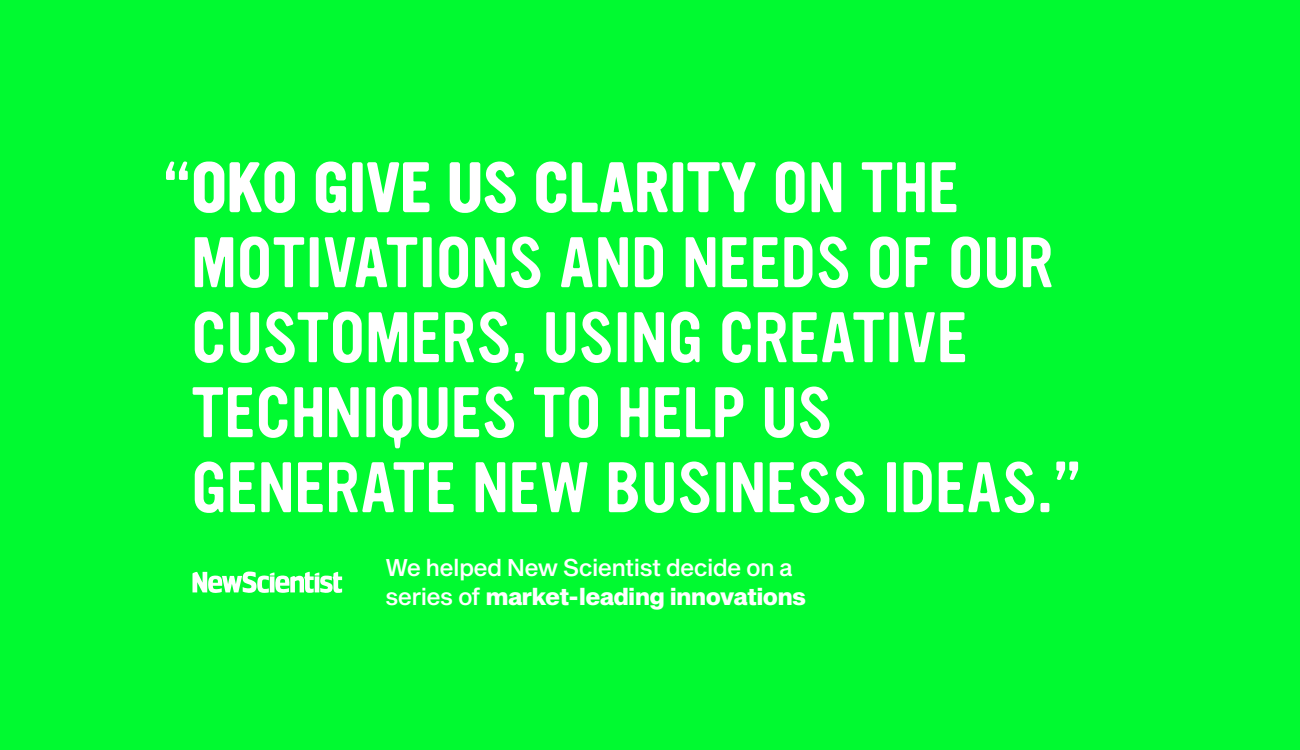
<style>
.page{position:relative;width:1300px;height:750px;background:#00fa30}
.page>*{position:absolute;margin:0;border:0;box-sizing:border-box;transform-origin:0 0}
.t1{font:62.5px/75px "YWFT Ultramagnetic";color:#fff}
.t2{font:700 62.5px "YWFT Ultramagnetic";color:#fff}
.t3{font:23.75px "Sequel Sans Heavy Body Text";letter-spacing:-.03em;color:#fff}
.t4{font:23.75px "Sequel Sans Medium Body Text";letter-spacing:-.03em;color:#fff}
.s1{font-weight:400}
.s2{font-weight:700}
.s3{font-family:"Sequel Sans Medium Body Text"}
</style>
<div class="page">
<svg style="left:192px;top:571px;width:150px;height:22px"></svg>
<p class="t2" style="left:162px;top:143px;width:56px"><span class="s1">“</span> OKO</p>
<p class="t1" style="left:191px;top:151px;width:892px;text-indent:122px"><span class="s2">GIVE US CLARITY</span> ON THE<br>MOTIVATIONS AND NEEDS OF OUR<br>CUSTOMERS, USING CREATIVE<br>TECHNIQUES TO HELP US<br>GENERATE NEW BUSINESS IDEAS.”</p>
<p class="t4" style="left:385px;top:551px;width:409px">We helped New Scientist decide on a</p>
<p class="t3" style="left:385px;top:579px;width:423px"><span class="s3">series of</span> market-leading innovations</p>
</div>
